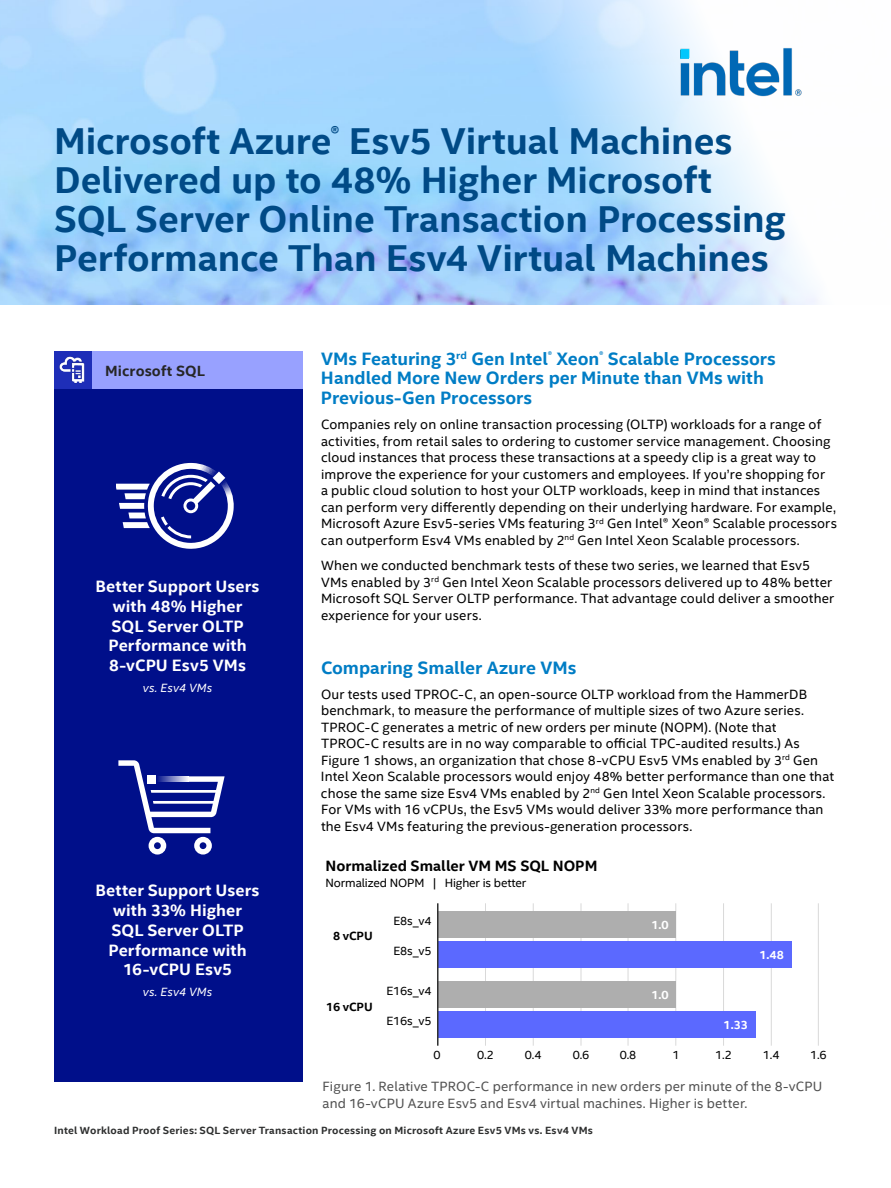
<style>
.page{position:relative;width:891px;height:1188px;background:#fff}
.page>*{position:absolute;margin:0;border:0;box-sizing:border-box;transform-origin:0 0}
.t1{font:700 37.5px/39px "Intel Clear";letter-spacing:-.005em;color:#004a86}
.t2{font:700 18px/19.5px "Intel Clear";color:#007dc5}
.t3{font:700 16.5px/19.8px "Intel Clear";letter-spacing:.005em;color:#fff;text-align:center}
.t4{font:700 15px "Intel Clear";color:#000}
.t5{font:700 14.85px "Intel Clear";letter-spacing:.01em;color:#262626}
.t6{font:13.5px/16.5px "Intel Clear";letter-spacing:.01em;color:#000}
.t7{font:13.5px/16.5px "Intel Clear";letter-spacing:.01em;color:#525252}
.t8{font:12px "Intel Clear";letter-spacing:-.01em;color:#000}
.t9{font:italic 12px "Intel Clear";letter-spacing:.02em;color:#fff}
.t10{font:700 12px "Intel Clear";color:#fff}
.t11{font:700 12px "Intel Clear";letter-spacing:-.01em;color:#000}
.t12{font:700 10.5px "Intel Clear";letter-spacing:.02em;color:#2e2f2f}
</style>
<div class="page">
<img style="left:0;top:0;width:818px;height:305px">
<div style="left:54px;top:389px;width:249px;height:693px;background:#000f8a"></div>
<div style="left:92px;top:351px;width:211px;height:38px;background:#98a1ff"></div>
<div style="left:54px;top:351px;width:38px;height:38px;background:#1e2eb8"></div>
<img style="left:59px;top:356px;width:26px;height:27px">
<hr style="left:485px;top:903px;width:1px;height:143px;background:#d9d9d9">
<hr style="left:533px;top:903px;width:1px;height:143px;background:#d9d9d9">
<hr style="left:581px;top:903px;width:1px;height:143px;background:#d9d9d9">
<hr style="left:628px;top:903px;width:1px;height:143px;background:#d9d9d9">
<hr style="left:676px;top:903px;width:1px;height:143px;background:#d9d9d9">
<hr style="left:723px;top:903px;width:1px;height:143px;background:#d9d9d9">
<hr style="left:771px;top:903px;width:1px;height:143px;background:#d9d9d9">
<hr style="left:818px;top:903px;width:1px;height:143px;background:#d9d9d9">
<div style="left:438px;top:911px;width:238px;height:27px;background:#aeaeae"></div>
<div style="left:438px;top:941px;width:353px;height:27px;background:#5b69ff"></div>
<div style="left:438px;top:981px;width:238px;height:27px;background:#aeaeae"></div>
<div style="left:438px;top:1011px;width:317px;height:27px;background:#5b69ff"></div>
<hr style="left:437px;top:903px;width:2px;height:143px;background:#2e2f2f">
<svg style="left:117px;top:463px;width:117px;height:86px"></svg>
<svg style="left:118px;top:760px;width:107px;height:95px"></svg>
<img style="left:680px;top:48px;width:122px;height:49px">
<h1 class="t1" style="left:54px;top:122px;width:733px">Microsoft Azure<sup>®</sup> Esv5 Virtual Machines Delivered up to 48% Higher Microsoft SQL Server Online Transaction Processing Performance Than Esv4 Virtual Machines</h1>
<p class="t5" style="left:105px;top:361px;width:101px">Microsoft SQL</p>
<p class="t3" style="left:96px;top:576px;width:165px">Better Support Users with 48% Higher<br>SQL Server OLTP<br>Performance with<br>8-vCPU Esv5 VMs</p>
<p class="t9" style="left:143px;top:680px;width:71px">vs. Esv4 VMs</p>
<p class="t3" style="left:96px;top:881px;width:165px">Better Support Users with 33% Higher<br>SQL Server OLTP<br>Performance with<br>16-vCPU Esv5</p>
<p class="t9" style="left:143px;top:985px;width:71px">vs. Esv4 VMs</p>
<h2 class="t2" style="left:321px;top:349px;width:457px">VMs Featuring 3<sup>rd</sup> Gen Intel<sup>®</sup> Xeon<sup>®</sup> Scalable Processors<br>Handled More New Orders per Minute than VMs with<br>Previous-Gen Processors</h2>
<p class="t6" style="left:321px;top:417px;width:518px">Companies rely on online transaction processing (OLTP) workloads for a range of activities, from retail sales to ordering to customer service management. Choosing cloud instances that process these transactions at a speedy clip is a great way to improve the experience for your customers and employees. If you’re shopping for<br>a public cloud solution to host your OLTP workloads, keep in mind that instances can perform very differently depending on their underlying hardware. For example, Microsoft Azure Esv5-series VMs featuring 3<sup>rd</sup> Gen Intel® Xeon® Scalable processors can outperform Esv4 VMs enabled by 2<sup>nd</sup> Gen Intel Xeon Scalable processors.</p>
<p class="t6" style="left:321px;top:557px;width:515px">When we conducted benchmark tests of these two series, we learned that Esv5<br>VMs enabled by 3<sup>rd</sup> Gen Intel Xeon Scalable processors delivered up to 48% better Microsoft SQL Server OLTP performance. That advantage could deliver a smoother experience for your users.</p>
<h2 class="t2" style="left:321px;top:658px;width:257px">Comparing Smaller Azure VMs</h2>
<p class="t6" style="left:321px;top:686px;width:515px">Our tests used TPROC-C, an open-source OLTP workload from the HammerDB benchmark, to measure the performance of multiple sizes of two Azure series.<br>TPROC-C generates a metric of new orders per minute (NOPM). (Note that TPROC-C results are in no way comparable to official TPC-audited results.) As Figure 1 shows, an organization that chose 8-vCPU Esv5 VMs enabled by 3<sup>rd</sup> Gen Intel Xeon Scalable processors would enjoy 48% better performance than one that chose the same size Esv4 VMs enabled by 2<sup>nd</sup> Gen Intel Xeon Scalable processors.<br>For VMs with 16 vCPUs, the Esv5 VMs would deliver 33% more performance than the Esv4 VMs featuring the previous-generation processors.</p>
<p class="t4" style="left:326px;top:857px;width:273px">Normalized Smaller VM MS SQL NOPM</p>
<p class="t8" style="left:326px;top:875px;width:202px">Normalized NOPM | Higher is better</p>
<p class="t11" style="left:333px;top:928px;width:41px">8 vCPU</p>
<p class="t11" style="left:326px;top:1000px;width:48px">16 vCPU</p>
<p class="t8" style="left:394px;top:914px;width:40px">E8s_v4</p>
<p class="t8" style="left:394px;top:944px;width:40px">E8s_v5</p>
<p class="t8" style="left:387px;top:983px;width:47px">E16s_v4</p>
<p class="t8" style="left:387px;top:1013px;width:47px">E16s_v5</p>
<p class="t10" style="left:651px;top:918px;width:19px">1.0</p>
<p class="t10" style="left:651px;top:988px;width:19px">1.0</p>
<p class="t10" style="left:759px;top:948px;width:26px">1.48</p>
<p class="t10" style="left:724px;top:1018px;width:26px">1.33</p>
<p class="t8" style="left:434px;top:1048px;width:9px">0</p>
<p class="t8" style="left:477px;top:1048px;width:18px">0.2</p>
<p class="t8" style="left:525px;top:1048px;width:18px">0.4</p>
<p class="t8" style="left:573px;top:1048px;width:18px">0.6</p>
<p class="t8" style="left:620px;top:1048px;width:18px">0.8</p>
<p class="t8" style="left:673px;top:1048px;width:9px">1</p>
<p class="t8" style="left:715px;top:1048px;width:18px">1.2</p>
<p class="t8" style="left:763px;top:1048px;width:18px">1.4</p>
<p class="t8" style="left:810px;top:1048px;width:18px">1.6</p>
<p class="t7" style="left:323px;top:1078px;width:501px">Figure 1. Relative TPROC-C performance in new orders per minute of the 8-vCPU and 16-vCPU Azure Esv5 and Esv4 virtual machines. Higher is better.</p>
<p class="t12" style="left:54px;top:1124px;width:541px">Intel Workload Proof Series: SQL Server Transaction Processing on Microsoft Azure Esv5 VMs vs. Esv4 VMs</p>
</div>
